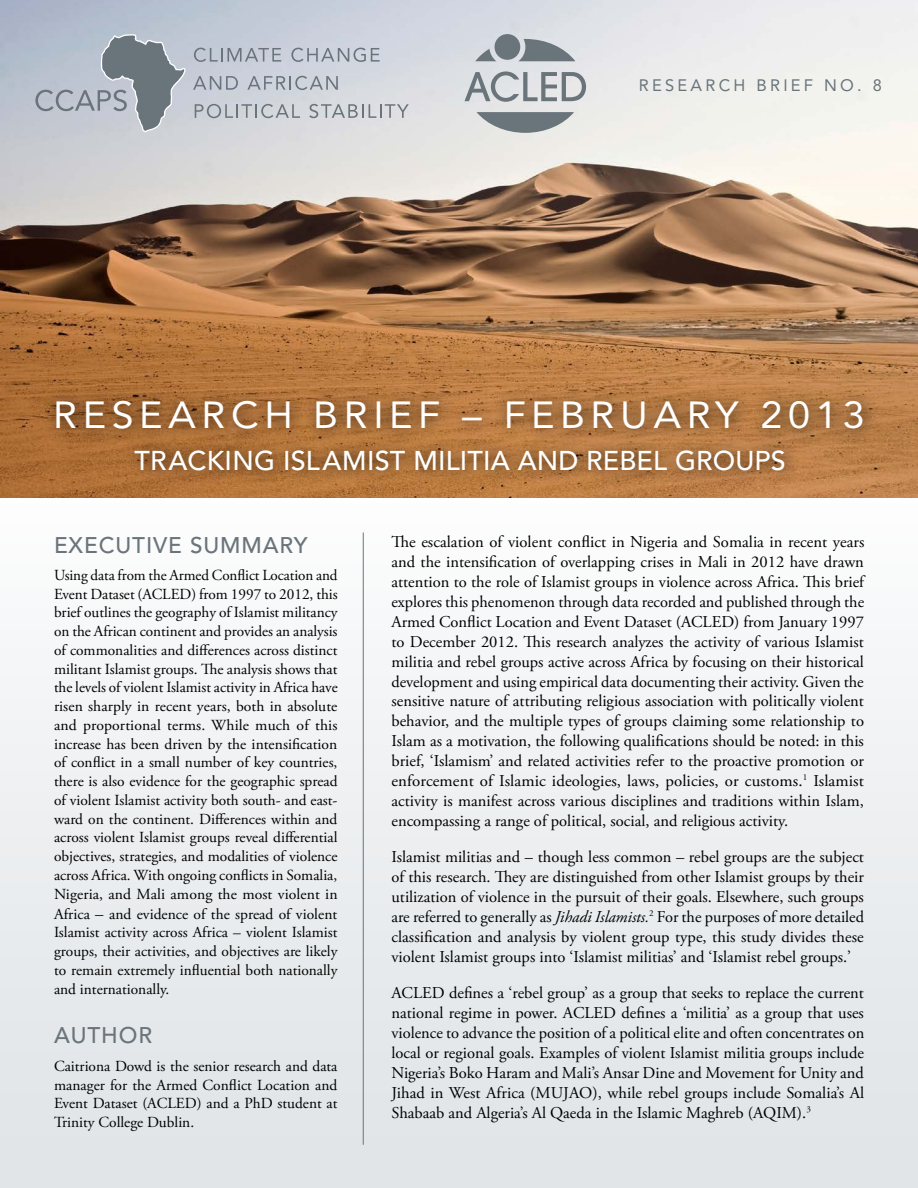
<style>
.page{position:relative;width:918px;height:1188px;background:#fff}
.page>*{position:absolute;margin:0;border:0;box-sizing:border-box;transform-origin:0 0}
.t1{font:37.5px "Avenir LT Std";letter-spacing:.14em;color:#fff;scale:1.05 1}
.t2{font:500 27px "Avenir LT Std";letter-spacing:.005em;color:#fff}
.subs{font:500 22.5px "Avenir LT Std";letter-spacing:.04em;color:#6a747b}
.body{font:16.5px/19.8px "Adobe Garamond Pro";color:#000;text-align:justify}
.t3{font:16.5px "Avenir LT Std";letter-spacing:.195em;color:#6a747b}
.side_body{font:15.3px/18.8px "Adobe Garamond Pro";color:#000;text-align:justify}
.s1{font-size:16.5px}
.s2{font-style:italic}
</style>
<div class="page">
<div style="left:0;top:486px;width:918px;height:702px;background:linear-gradient(to bottom,#fcfdfd,#dee3e6)"></div>
<img style="left:0;top:0;width:918px;height:498px">
<div style="left:43px;top:387px;width:835px;height:57px;background:#000;opacity:.8"></div>
<div style="left:122px;top:437px;width:679px;height:49px;background:#000;opacity:.8"></div>
<hr style="left:363px;top:532px;width:1px;height:613px;background:#6a747b">
<svg style="left:477px;top:112px;width:97px;height:21px"></svg>
<div style="left:495px;top:34px;width:25px;height:26px;background:#6a747b;border-radius:50%"></div>
<svg style="left:518px;top:39px;width:57px;height:22px"></svg>
<svg style="left:475px;top:49px;width:22px;height:12px"></svg>
<svg style="left:465px;top:71px;width:121px;height:31px"></svg>
<svg style="left:35px;top:34px;width:151px;height:98px"></svg>
<svg style="left:194px;top:48px;width:87px;height:14px"></svg>
<svg style="left:291px;top:48px;width:89px;height:14px"></svg>
<svg style="left:193px;top:76px;width:45px;height:14px"></svg>
<svg style="left:247px;top:76px;width:91px;height:14px"></svg>
<svg style="left:195px;top:104px;width:105px;height:14px"></svg>
<svg style="left:309px;top:104px;width:100px;height:14px"></svg>
<p class="t3" style="left:639px;top:75px;width:245px">RESEARCH BRIEF NO. 8</p>
<p class="t1" style="left:53px;top:393px;width:775px">RESEARCH BRIEF – FEBRUARY 2013</p>
<p class="t2" style="left:134px;top:445px;width:653px">TRACKING ISLAMIST MILITIA AND REBEL GROUPS</p>
<p class="subs" style="left:54px;top:532px;width:255px">EXECUTIVE SUMMARY</p>
<p class="side_body" style="left:54px;top:566px;width:285px">Using data from the Armed Conflict Location and Event Dataset (ACLED) from 1997 to 2012, this brief outlines the geography of Islamist militancy on the African continent and provides an analysis of commonalities and differences across distinct militant Islamist groups. The analysis shows that the levels of violent Islamist activity in Africa have risen sharply in recent years, both in absolute and proportional terms. While much of this increase has been driven by the intensification of conflict in a small number of key countries, there is also evidence for the geographic spread of violent Islamist activity both south- and east&shy;ward on the continent. Differences within and across violent Islamist groups reveal differential objectives, strategies, and modalities of violence across Africa. With ongoing conflicts in Somalia, Nigeria, and Mali among the most violent in Africa <span class="s1">–</span> and evidence of the spread of violent Islamist activity across Africa – violent Islamist groups, their activities, and objectives are likely to remain extremely influential both nationally and internationally.</p>
<p class="subs" style="left:54px;top:1023px;width:100px">AUTHOR</p>
<p class="side_body" style="left:54px;top:1057px;width:285px">Caitriona Dowd is the senior research and data manager for the Armed Conflict Location and Event Dataset (ACLED) and a PhD student at Trinity College Dublin.</p>
<p class="body" style="left:392px;top:533px;width:474px">The escalation of violent conflict in Nigeria and Somalia in recent years and the intensification of overlapping crises in Mali in 2012 have drawn attention to the role of Islamist groups in violence across Africa. This brief explores this phenomenon through data recorded and published through the Armed Conflict Location and Event Dataset (ACLED) from January 1997 to December 2012. This research analyzes the activity of various Islamist militia and rebel groups active across Africa by focusing on their historical development and using empirical data documenting their activity. Given the sensitive nature of attributing religious association with politically violent behavior, and the multiple types of groups claiming some relationship to Islam as a motivation, the following qualifications should be noted: in this brief, ‘Islamism’ and related activities refer to the proactive promotion or enforcement of Islamic ideologies, laws, policies, or customs.<sup>1</sup> Islamist activity is manifest across various disciplines and traditions within Islam, encompassing a range of political, social, and religious activity.</p>
<p class="body" style="left:392px;top:848px;width:474px">Islamist militias and – though less common – rebel groups are the subject of this research. They are distinguished from other Islamist groups by their utilization of violence in the pursuit of their goals. Elsewhere, such groups are referred to generally as <span class="s2">Jihadi Islamists.</span><sup>2</sup> For the purposes of more detailed classification and analysis by violent group type, this study divides these violent Islamist groups into ‘Islamist militias’ and ‘Islamist rebel groups.’</p>
<p class="body" style="left:392px;top:984px;width:474px">ACLED defines a ‘rebel group’ as a group that seeks to replace the current national regime in power. ACLED defines a ‘militia’ as a group that uses violence to advance the position of a political elite and often concentrates on local or regional goals. Examples of violent Islamist militia groups include Nigeria’s Boko Haram and Mali’s Ansar Dine and Movement for Unity and Jihad in West Africa (MUJAO), while rebel groups include Somalia’s Al Shabaab and Algeria’s Al Qaeda in the Islamic Maghreb (AQIM).<sup>3</sup></p>
</div>
